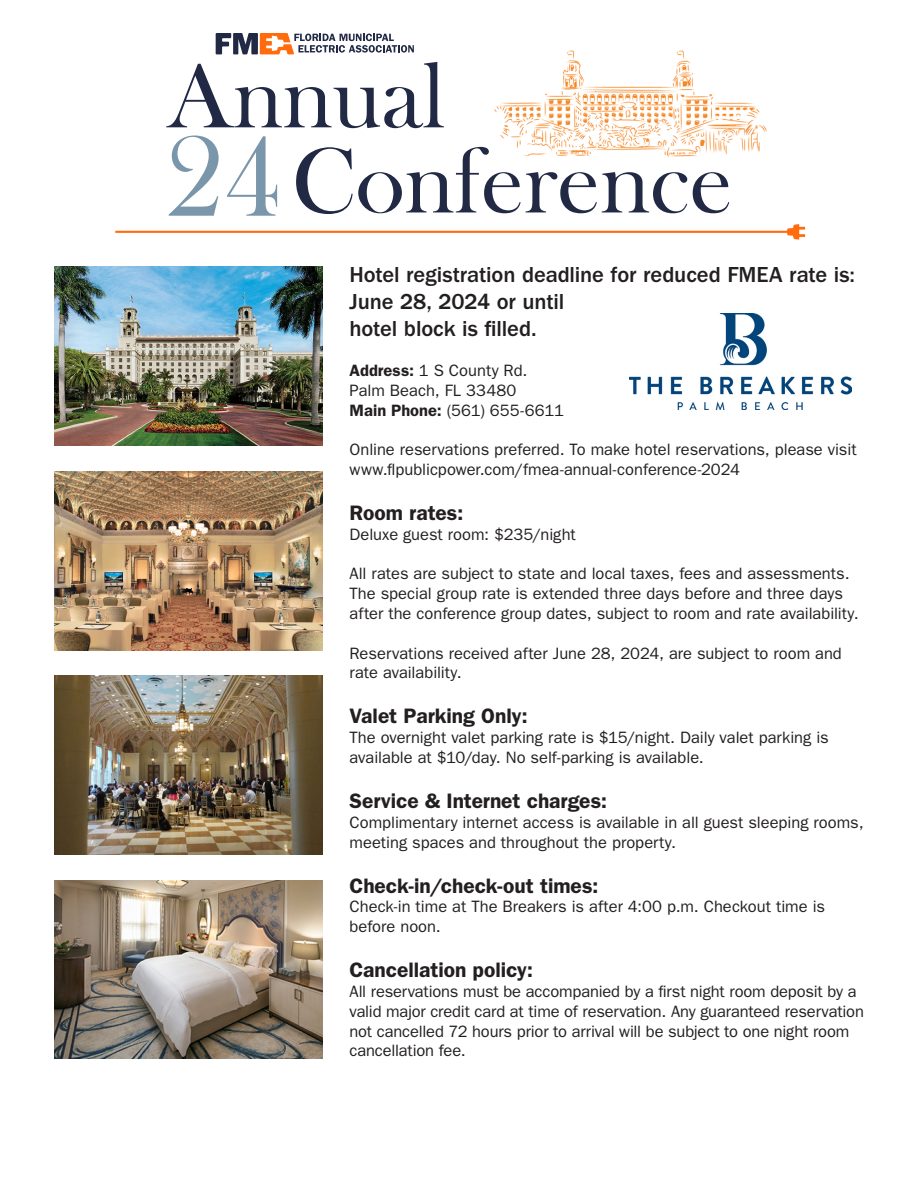
<style>
.page{position:relative;width:918px;height:1188px;background:#fff}
.page>*{position:absolute;margin:0;border:0;box-sizing:border-box;transform-origin:0 0}
.t1{font:95.4px "Bask Old Face";color:#212945}
.t2{font:500 22.5px/27px "ITC Franklin Gothic Std";letter-spacing:-.005em;color:#231f20}
.t3{font:600 21px "ITC Franklin Gothic Std";letter-spacing:-.005em;color:#231f20}
.t4{font:16.5px/19.8px "ITC Franklin Gothic Std";color:#231f20}
.s1{font-size:118.8px;color:#7a96ab}
.s2{font-weight:600}
</style>
<div class="page">
<img style="left:54px;top:267px;width:268px;height:178px">
<img style="left:54px;top:471px;width:268px;height:179px">
<img style="left:54px;top:676px;width:268px;height:178px">
<img style="left:629px;top:313px;width:223px;height:96px">
<img style="left:54px;top:880px;width:268px;height:179px">
<img style="left:494px;top:50px;width:273px;height:102px">
<img style="left:494px;top:147px;width:235px;height:10px">
<svg style="left:216px;top:33px;width:198px;height:21px"></svg>
<svg style="left:115px;top:224px;width:690px;height:16px"></svg>
<h1 class="t1" style="left:167px;top:43px;width:280px">Annual</h1>
<h1 class="t1" style="left:164px;top:128px;width:570px"><span class="s1">24</span>Conference</h1>
<p class="t2" style="left:350px;top:262px;width:507px">Hotel registration deadline for reduced FMEA rate is:</p>
<p class="t2" style="left:350px;top:289px;width:216px">June 28, 2024 or until hotel block is filled.</p>
<p class="t4" style="left:350px;top:361px;width:179px"><span class="s2">Address:</span> 1 S County Rd.</p>
<p class="t4" style="left:350px;top:380px;width:168px">Palm Beach, FL 33480</p>
<p class="t4" style="left:350px;top:400px;width:216px"><span class="s2">Main Phone:</span> (561) 655-6611</p>
<p class="t4" style="left:350px;top:440px;width:509px">Online reservations preferred. To make hotel reservations, please visit www.flpublicpower.com/fmea-annual-conference-2024</p>
<p class="t3" style="left:350px;top:500px;width:115px">Room rates:</p>
<p class="t4" style="left:350px;top:524px;width:228px">Deluxe guest room: $235/night</p>
<p class="t4" style="left:350px;top:564px;width:511px">All rates are subject to state and local taxes, fees and assessments.<br>The special group rate is extended three days before and three days after the conference group dates, subject to room and rate availability.</p>
<p class="t4" style="left:350px;top:643px;width:494px">Reservations received after June 28, 2024, are subject to room and rate availability.</p>
<p class="t3" style="left:350px;top:704px;width:180px">Valet Parking Only:</p>
<p class="t4" style="left:350px;top:728px;width:481px">The overnight valet parking rate is $15/night. Daily valet parking is</p>
<p class="t4" style="left:350px;top:748px;width:356px">available at $10/day. No self-parking is available.</p>
<p class="t3" style="left:350px;top:788px;width:259px">Service &amp; Internet charges:</p>
<p class="t4" style="left:350px;top:812px;width:516px">Complimentary internet access is available in all guest sleeping rooms, meeting spaces and throughout the property.</p>
<p class="t3" style="left:350px;top:873px;width:250px">Check-in/check-out times:</p>
<p class="t4" style="left:350px;top:897px;width:477px">Check-in time at The Breakers is after 4:00 p.m. Checkout time is</p>
<p class="t4" style="left:350px;top:917px;width:93px">before noon.</p>
<p class="t3" style="left:350px;top:957px;width:185px">Cancellation policy:</p>
<p class="t4" style="left:350px;top:982px;width:516px">All reservations must be accompanied by a first night room deposit by a valid major credit card at time of reservation. Any guaranteed reservation not cancelled 72 hours prior to arrival will be subject to one night room cancellation fee.</p>
</div>
